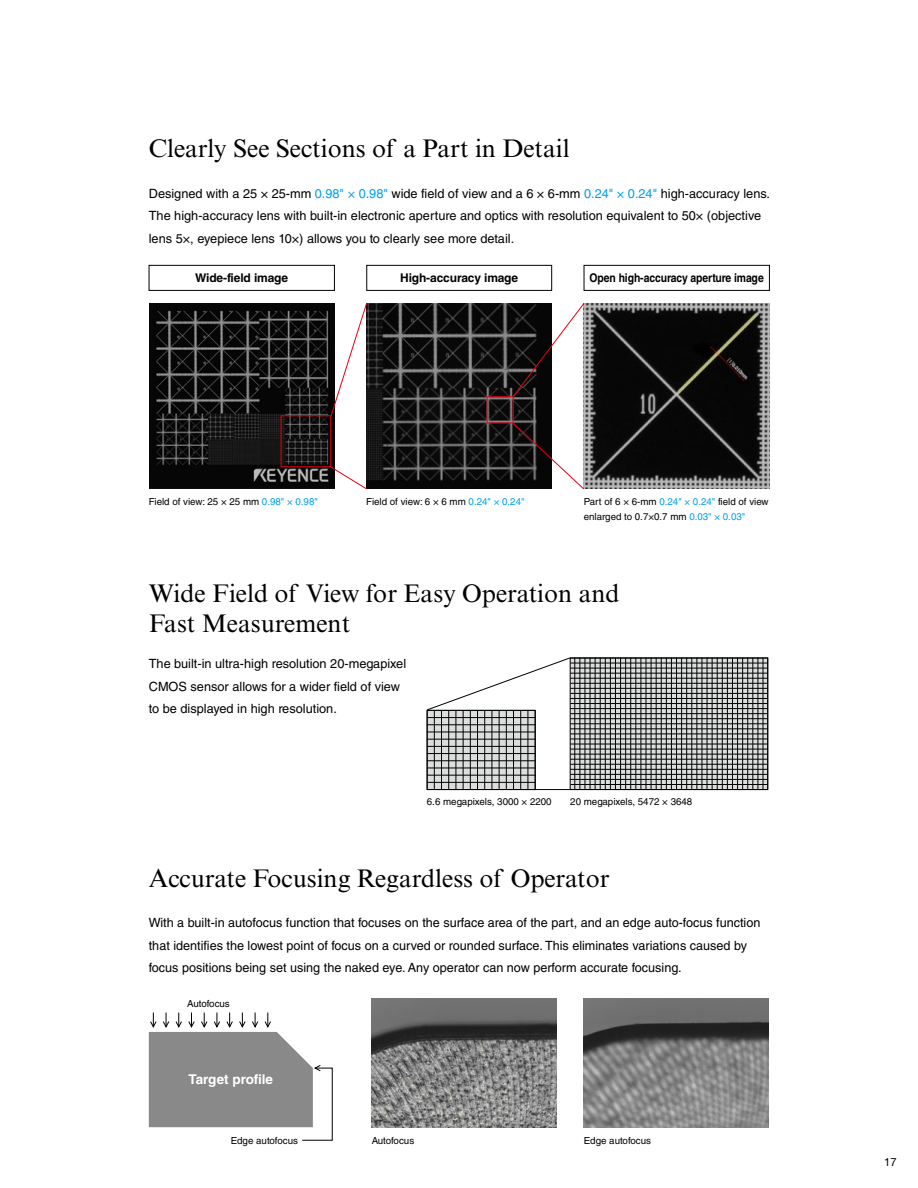
<style>
.page{position:relative;width:918px;height:1188px;background:#fff}
.page>*{position:absolute;margin:0;border:0;box-sizing:border-box;transform-origin:0 0}
.t1{font:25.5px/30px "Times New Roman MT Std";color:#000}
.t2{font:700 13.5px "Helvetica LT Std";color:#fff}
.t3{font:12.75px/22.5px "Helvetica LT Std";color:#000}
.t4{font:700 12px "Helvetica LT Std";letter-spacing:-.01em;color:#000}
.t5{font:700 12px "Helvetica LT Std";letter-spacing:-.01em;color:#000;scale:.87 1}
.t6{font:11.25px "Helvetica Neue LT Std";color:#000}
.t7{font:9.75px/15px "Helvetica LT Std";color:#000}
.s1{color:#00a0e9}
</style>
<div class="page">
<svg style="left:572px;top:660px;width:194px;height:128px;background:#b8b9b9"></svg>
<div style="left:570px;top:658px;width:198px;height:132px;border:1px solid #000"></div>
<hr style="left:570px;top:668px;width:198px;height:1px;background:#000">
<hr style="left:697px;top:658px;width:1px;height:131px;background:#000">
<hr style="left:570px;top:663px;width:198px;height:1px;background:#000">
<hr style="left:702px;top:658px;width:1px;height:131px;background:#000">
<hr style="left:570px;top:658px;width:198px;height:1px;background:#000">
<hr style="left:570px;top:698px;width:198px;height:1px;background:#000">
<hr style="left:666px;top:658px;width:1px;height:131px;background:#000">
<hr style="left:570px;top:693px;width:198px;height:1px;background:#000">
<hr style="left:671px;top:658px;width:1px;height:131px;background:#000">
<hr style="left:570px;top:759px;width:198px;height:1px;background:#000">
<hr style="left:605px;top:658px;width:1px;height:131px;background:#000">
<hr style="left:737px;top:658px;width:1px;height:131px;background:#000">
<hr style="left:570px;top:754px;width:198px;height:1px;background:#000">
<hr style="left:610px;top:658px;width:1px;height:131px;background:#000">
<hr style="left:742px;top:658px;width:1px;height:131px;background:#000">
<hr style="left:570px;top:683px;width:198px;height:1px;background:#000">
<hr style="left:681px;top:658px;width:1px;height:131px;background:#000">
<hr style="left:570px;top:729px;width:198px;height:1px;background:#000">
<hr style="left:636px;top:658px;width:1px;height:131px;background:#000">
<hr style="left:768px;top:658px;width:1px;height:131px;background:#000">
<hr style="left:570px;top:718px;width:198px;height:1px;background:#000">
<hr style="left:646px;top:658px;width:1px;height:131px;background:#000">
<hr style="left:570px;top:724px;width:198px;height:1px;background:#000">
<hr style="left:641px;top:658px;width:1px;height:131px;background:#000">
<hr style="left:570px;top:713px;width:198px;height:1px;background:#000">
<hr style="left:651px;top:658px;width:1px;height:131px;background:#000">
<hr style="left:570px;top:779px;width:198px;height:1px;background:#000">
<hr style="left:585px;top:658px;width:1px;height:131px;background:#000">
<hr style="left:717px;top:658px;width:1px;height:131px;background:#000">
<hr style="left:570px;top:774px;width:198px;height:1px;background:#000">
<hr style="left:590px;top:658px;width:1px;height:131px;background:#000">
<hr style="left:722px;top:658px;width:1px;height:131px;background:#000">
<hr style="left:570px;top:678px;width:198px;height:1px;background:#000">
<hr style="left:686px;top:658px;width:1px;height:131px;background:#000">
<hr style="left:570px;top:673px;width:198px;height:1px;background:#000">
<hr style="left:692px;top:658px;width:1px;height:131px;background:#000">
<hr style="left:570px;top:708px;width:198px;height:1px;background:#000">
<hr style="left:656px;top:658px;width:1px;height:131px;background:#000">
<hr style="left:570px;top:703px;width:198px;height:1px;background:#000">
<hr style="left:661px;top:658px;width:1px;height:131px;background:#000">
<hr style="left:570px;top:769px;width:198px;height:1px;background:#000">
<hr style="left:595px;top:658px;width:1px;height:131px;background:#000">
<hr style="left:727px;top:658px;width:1px;height:131px;background:#000">
<hr style="left:570px;top:764px;width:198px;height:1px;background:#000">
<hr style="left:600px;top:658px;width:1px;height:131px;background:#000">
<hr style="left:732px;top:658px;width:1px;height:131px;background:#000">
<hr style="left:570px;top:688px;width:198px;height:1px;background:#000">
<hr style="left:676px;top:658px;width:1px;height:131px;background:#000">
<hr style="left:570px;top:749px;width:198px;height:1px;background:#000">
<hr style="left:615px;top:658px;width:1px;height:131px;background:#000">
<hr style="left:747px;top:658px;width:1px;height:131px;background:#000">
<hr style="left:570px;top:739px;width:198px;height:1px;background:#000">
<hr style="left:625px;top:658px;width:1px;height:131px;background:#000">
<hr style="left:758px;top:658px;width:1px;height:131px;background:#000">
<hr style="left:570px;top:744px;width:198px;height:1px;background:#000">
<hr style="left:620px;top:658px;width:1px;height:131px;background:#000">
<hr style="left:753px;top:658px;width:1px;height:131px;background:#000">
<hr style="left:570px;top:734px;width:198px;height:1px;background:#000">
<hr style="left:630px;top:658px;width:1px;height:131px;background:#000">
<hr style="left:763px;top:658px;width:1px;height:131px;background:#000">
<hr style="left:570px;top:789px;width:198px;height:1px;background:#000">
<hr style="left:575px;top:658px;width:1px;height:131px;background:#000">
<hr style="left:707px;top:658px;width:1px;height:131px;background:#000">
<hr style="left:570px;top:784px;width:198px;height:1px;background:#000">
<hr style="left:580px;top:658px;width:1px;height:131px;background:#000">
<hr style="left:712px;top:658px;width:1px;height:131px;background:#000">
<svg style="left:429px;top:712px;width:104px;height:76px;background:#c7c7c7"></svg>
<hr style="left:506px;top:711px;width:1px;height:79px;background:#000">
<hr style="left:427px;top:739px;width:108px;height:1px;background:#000">
<hr style="left:477px;top:711px;width:1px;height:79px;background:#000">
<hr style="left:427px;top:753px;width:108px;height:1px;background:#000">
<hr style="left:463px;top:711px;width:1px;height:79px;background:#000">
<hr style="left:427px;top:717px;width:108px;height:1px;background:#000">
<hr style="left:499px;top:711px;width:1px;height:79px;background:#000">
<hr style="left:427px;top:746px;width:108px;height:1px;background:#000">
<hr style="left:470px;top:711px;width:1px;height:79px;background:#000">
<hr style="left:427px;top:768px;width:108px;height:1px;background:#000">
<hr style="left:448px;top:711px;width:1px;height:79px;background:#000">
<hr style="left:528px;top:711px;width:1px;height:79px;background:#000">
<hr style="left:427px;top:725px;width:108px;height:1px;background:#000">
<hr style="left:492px;top:711px;width:1px;height:79px;background:#000">
<hr style="left:427px;top:761px;width:108px;height:1px;background:#000">
<hr style="left:456px;top:711px;width:1px;height:79px;background:#000">
<hr style="left:535px;top:711px;width:1px;height:79px;background:#000">
<hr style="left:427px;top:782px;width:108px;height:1px;background:#000">
<hr style="left:434px;top:711px;width:1px;height:79px;background:#000">
<hr style="left:513px;top:711px;width:1px;height:79px;background:#000">
<hr style="left:427px;top:732px;width:108px;height:1px;background:#000">
<hr style="left:484px;top:711px;width:1px;height:79px;background:#000">
<hr style="left:427px;top:775px;width:108px;height:1px;background:#000">
<hr style="left:441px;top:711px;width:1px;height:79px;background:#000">
<hr style="left:520px;top:711px;width:1px;height:79px;background:#000">
<hr style="left:427px;top:789px;width:108px;height:1px;background:#000">
<hr style="left:427px;top:711px;width:1px;height:79px;background:#000">
<svg style="left:426px;top:657px;width:144px;height:54px"></svg>
<hr style="left:534px;top:789px;width:36px;height:1px;background:#000">
<img style="left:367px;top:304px;width:185px;height:185px">
<img style="left:584px;top:304px;width:185px;height:185px">
<img style="left:149px;top:304px;width:185px;height:185px">
<div style="left:487px;top:396px;width:27px;height:27px;border:1px solid #e60012"></div>
<svg style="left:513px;top:303px;width:71px;height:94px"></svg>
<svg style="left:331px;top:303px;width:36px;height:114px"></svg>
<svg style="left:513px;top:423px;width:71px;height:67px"></svg>
<svg style="left:331px;top:467px;width:36px;height:23px"></svg>
<div style="left:149px;top:265px;width:186px;height:26px;border:1px solid #000"></div>
<div style="left:367px;top:265px;width:185px;height:26px;border:1px solid #000"></div>
<div style="left:584px;top:265px;width:186px;height:26px;border:1px solid #000"></div>
<img style="left:372px;top:999px;width:185px;height:128px">
<img style="left:584px;top:999px;width:185px;height:128px">
<svg style="left:149px;top:1013px;width:184px;height:128px"></svg>
<h1 class="t1" style="left:149px;top:134px;width:422px">Clearly See Sections of a Part in Detail</h1>
<p class="t3" style="left:149px;top:182px;width:623px">Designed with a 25 × 25-mm <span class="s1">0.98" × 0.98"</span> wide field of view and a 6 × 6-mm <span class="s1">0.24" × 0.24"</span> high-accuracy lens.<br>The high-accuracy lens with built-in electronic aperture and optics with resolution equivalent to 50× (objective lens 5×, eyepiece lens 10×) allows you to clearly see more detail.</p>
<p class="t4" style="left:195px;top:270px;width:94px">Wide-field image</p>
<p class="t4" style="left:400px;top:270px;width:120px">High-accuracy image</p>
<p class="t5" style="left:590px;top:270px;width:202px">Open high-accuracy aperture image</p>
<p class="t7" style="left:149px;top:494px;width:171px">Field of view: 25 × 25 mm <span class="s1">0.98" × 0.98"</span></p>
<p class="t7" style="left:366px;top:494px;width:160px">Field of view: 6 × 6 mm <span class="s1">0.24" × 0.24"</span></p>
<p class="t7" style="left:584px;top:494px;width:186px">Part of 6 × 6-mm <span class="s1">0.24" × 0.24"</span> field of view enlarged to 0.7×0.7 mm <span class="s1">0.03" × 0.03"</span></p>
<h1 class="t1" style="left:149px;top:579px;width:472px">Wide Field of View for Easy Operation and<br>Fast Measurement</h1>
<p class="t3" style="left:149px;top:653px;width:259px">The built-in ultra-high resolution 20-megapixel<br>CMOS sensor allows for a wider field of view to be displayed in high resolution.</p>
<p class="t7" style="left:427px;top:794px;width:126px">6.6 megapixels, 3000 × 2200</p>
<p class="t7" style="left:570px;top:794px;width:124px">20 megapixels, 5472 × 3648</p>
<h1 class="t1" style="left:149px;top:863px;width:462px">Accurate Focusing Regardless of Operator</h1>
<p class="t3" style="left:149px;top:911px;width:613px">With a built-in autofocus function that focuses on the surface area of the part, and an edge auto-focus function that identifies the lowest point of focus on a curved or rounded surface. This eliminates variations caused by focus positions being set using the naked eye. Any operator can now perform accurate focusing.</p>
<p class="t7" style="left:187px;top:996px;width:44px">Autofocus</p>
<p class="t2" style="left:189px;top:1071px;width:86px">Target profile</p>
<p class="t7" style="left:231px;top:1133px;width:69px">Edge autofocus</p>
<p class="t7" style="left:372px;top:1133px;width:44px">Autofocus</p>
<p class="t7" style="left:584px;top:1133px;width:69px">Edge autofocus</p>
<p class="t6" style="left:884px;top:1156px;width:14px">17</p>
</div>
